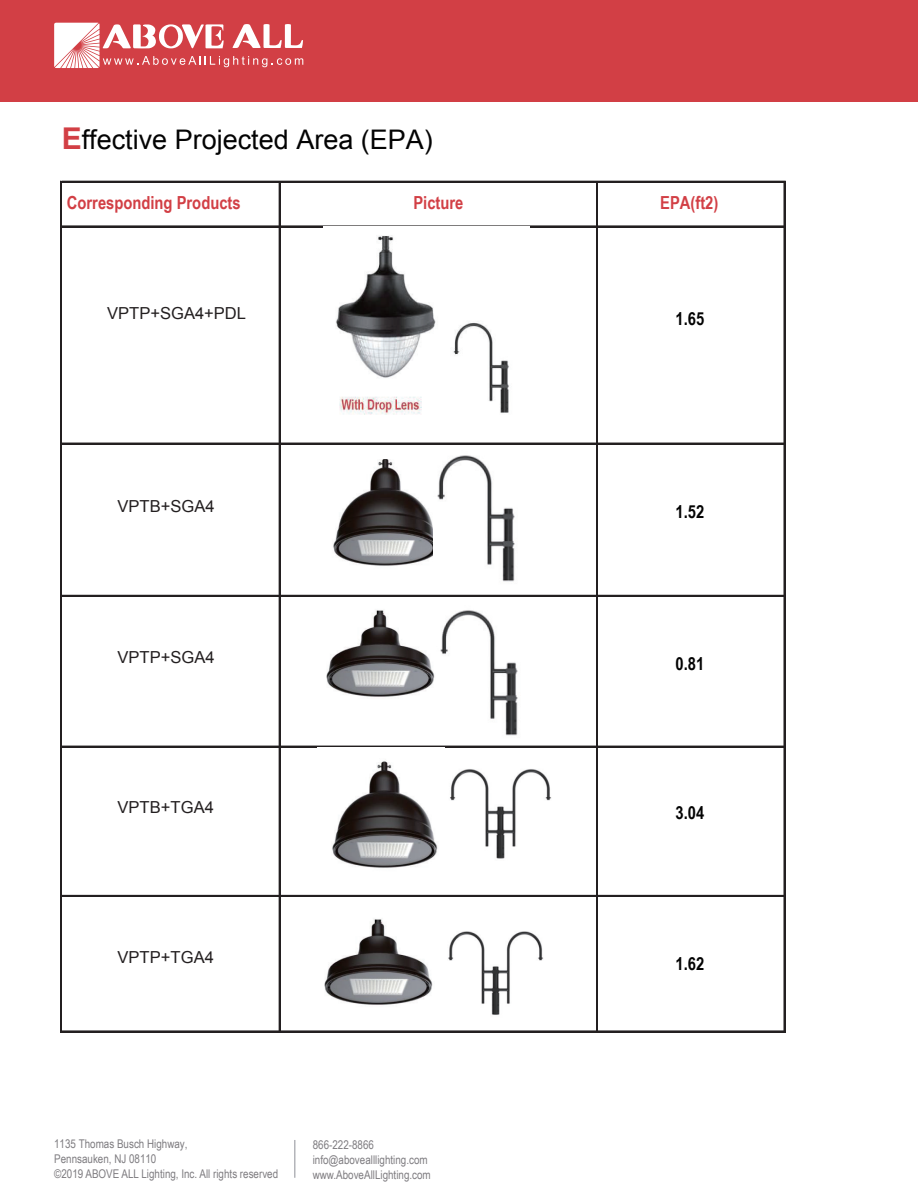
<style>
.page{position:relative;width:918px;height:1188px;background:#fff}
.page>*{position:absolute;margin:0;border:0;box-sizing:border-box;transform-origin:0 0}
.t1{font:27px "Arial";color:#030303}
.t2{font:700 18px "Arial Narrow";color:#d23f45}
.t3{font:700 18px "Arial Narrow";color:#030303}
.t4{font:16.5px "Arial";color:#231f20}
.t5{font:12px/15px "Arial Narrow";color:#7e7c80}
.s1{font-weight:700;font-size:30px;color:#d23f45}
</style>
<div class="page">
<div style="left:0;top:0;width:918px;height:102px;background:#d23f45"></div>
<svg style="left:54px;top:23px;width:249px;height:45px"></svg>
<hr style="left:294px;top:1140px;width:1px;height:38px;background:#8e9097">
<hr style="left:60px;top:181px;width:1px;height:851px;background:#231f20">
<hr style="left:61px;top:181px;width:1px;height:851px;background:#231f20">
<hr style="left:279px;top:183px;width:1px;height:849px;background:#231f20">
<hr style="left:596px;top:183px;width:2px;height:849px;background:#231f20">
<hr style="left:784px;top:183px;width:1px;height:849px;background:#231f20">
<hr style="left:62px;top:181px;width:723px;height:2px;background:#231f20">
<hr style="left:62px;top:226px;width:723px;height:1px;background:#231f20">
<hr style="left:62px;top:443px;width:723px;height:1px;background:#231f20">
<hr style="left:62px;top:595px;width:723px;height:2px;background:#231f20">
<hr style="left:62px;top:746px;width:723px;height:1px;background:#231f20">
<hr style="left:62px;top:895px;width:723px;height:2px;background:#231f20">
<hr style="left:62px;top:1031px;width:723px;height:1px;background:#231f20">
<img style="left:336px;top:235px;width:173px;height:180px">
<img style="left:333px;top:460px;width:100px;height:106px">
<img style="left:326px;top:610px;width:109px;height:87px">
<img style="left:437px;top:455px;width:78px;height:127px">
<img style="left:332px;top:761px;width:106px;height:107px">
<img style="left:324px;top:919px;width:109px;height:86px">
<img style="left:440px;top:610px;width:78px;height:126px">
<img style="left:450px;top:769px;width:101px;height:90px">
<img style="left:448px;top:931px;width:95px;height:84px">
<h1 class="t1" style="left:62px;top:121px;width:373px"><span class="s1">E</span>ffective Projected Area (EPA)</h1>
<h2 class="t2" style="left:67px;top:189px;width:175px">Corresponding Products</h2>
<h2 class="t2" style="left:413px;top:189px;width:52px">Picture</h2>
<h2 class="t2" style="left:660px;top:189px;width:60px">EPA(ft2)</h2>
<h3 class="t4" style="left:107px;top:302px;width:140px">VPTP+SGA4+PDL</h3>
<h2 class="t3" style="left:675px;top:305px;width:30px">1.65</h2>
<h3 class="t4" style="left:118px;top:495px;width:99px">VPTB+SGA4</h3>
<h2 class="t3" style="left:675px;top:498px;width:30px">1.52</h2>
<h3 class="t4" style="left:118px;top:647px;width:99px">VPTP+SGA4</h3>
<h2 class="t3" style="left:675px;top:650px;width:30px">0.81</h2>
<h3 class="t4" style="left:118px;top:796px;width:98px">VPTB+TGA4</h3>
<h2 class="t3" style="left:675px;top:799px;width:30px">3.04</h2>
<h3 class="t4" style="left:118px;top:947px;width:98px">VPTP+TGA4</h3>
<h2 class="t3" style="left:675px;top:950px;width:30px">1.62</h2>
<p class="t5" style="left:54px;top:1136px;width:226px">1135 Thomas Busch Highway,<br>Pennsauken, NJ 08110<br>©2019 ABOVE ALL Lighting, Inc. All rights reserved</p>
<p class="t5" style="left:313px;top:1137px;width:120px">866-222-8866 info@abovealllighting.com www.AboveAllLighting.com</p>
</div>
